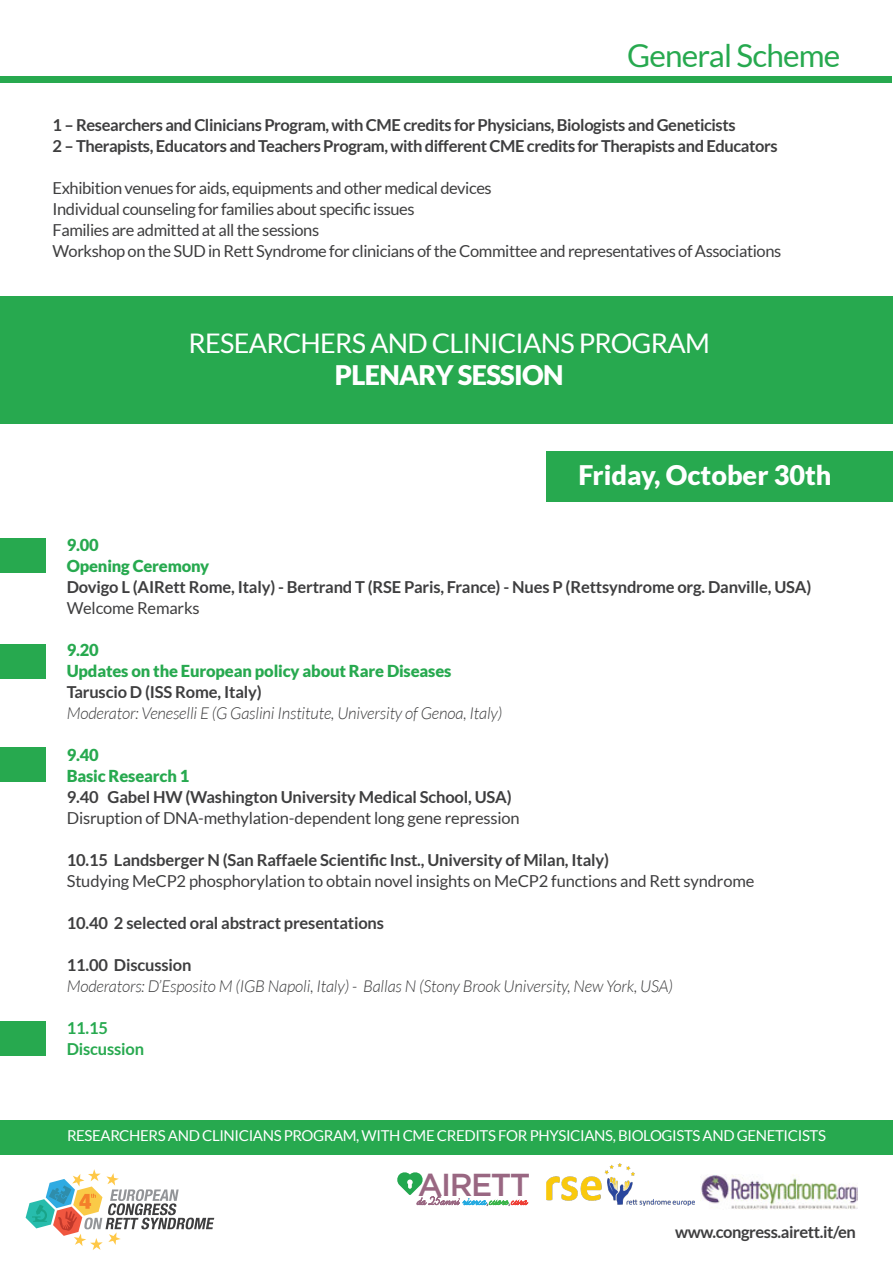
<style>
.page{position:relative;width:893px;height:1263px;background:#fff}
.page>*{position:absolute;margin:0;border:0;box-sizing:border-box;transform-origin:0 0}
.t1{font:500 31.8px "Gotham";letter-spacing:-.05em;color:#996782}
.t2{font:31.5px "Lato";letter-spacing:-.025em;color:#27a94f}
.t3{font:27px/32.4px "Lato";letter-spacing:-.025em;color:#fff;text-align:center}
.t4{font:900 27px "Lato";color:#fff}
.t5{font:16.5px/21px "Lato";letter-spacing:-.025em;color:#3e3e3f}
.t6{font:700 16.5px/21px "Lato";letter-spacing:-.025em;color:#3e3e3f}
.t7{font:italic 300 16.5px/21px "Lato";letter-spacing:-.01em;color:#3e3e3f}
.t8{font:700 16.5px/21px "Lato";letter-spacing:-.01em;color:#27a94f}
.t9{font:15px "Lato";letter-spacing:-.025em;color:#fff}
.s1{font-weight:900}
.s2{font-weight:900;color:#27a94f}
.s3{font-weight:400}
.s4{font-weight:900;font-style:normal;color:#27a94f}
.s5{font-weight:700;font-style:normal}
.s6{font-weight:700}
</style>
<div class="page">
<div style="left:0;top:1121px;width:893px;height:34px;background:#27a94f"></div>
<div style="left:0;top:76px;width:891px;height:6px;background:#27a94f"></div>
<div style="left:0;top:297px;width:893px;height:127px;background:#27a94f"></div>
<div style="left:547px;top:452px;width:346px;height:50px;background:#27a94f"></div>
<div style="left:0;top:538px;width:45px;height:35px;background:#27a94f"></div>
<div style="left:0;top:644px;width:45px;height:34px;background:#27a94f"></div>
<div style="left:0;top:747px;width:45px;height:35px;background:#27a94f"></div>
<div style="left:0;top:1021px;width:45px;height:35px;background:#27a94f"></div>
<svg style="left:26px;top:1169px;width:188px;height:81px"></svg>
<img style="left:700px;top:1174px;width:157px;height:35px">
<img style="left:546px;top:1163px;width:149px;height:43px">
<svg style="left:397px;top:1172px;width:132px;height:35px"></svg>
<p class="t2" style="left:627px;top:38px;width:215px">General Scheme</p>
<p class="t6" style="left:52px;top:114px;width:727px">1 – Researchers and Clinicians Program, with CME credits for Physicians, Biologists and Geneticists<br>2 – Therapists, Educators and Teachers Program, with different CME credits for Therapists and Educators</p>
<p class="t5" style="left:52px;top:177px;width:730px">Exhibition venues for aids, equipments and other medical devices<br>Individual counseling for families about specific issues<br>Families are admitted at all the sessions<br>Workshop on the SUD in Rett Syndrome for clinicians of the Committee and representatives of Associations</p>
<p class="t3" style="left:189px;top:327px;width:523px">RESEARCHERS AND CLINICIANS PROGRAM<br><span class="s1">PLENARY SESSION</span></p>
<p class="t4" style="left:578px;top:459px;width:255px">Friday, October 30th</p>
<p class="t6" style="left:67px;top:534px;width:746px"><span class="s2">9.00<br>Opening Ceremony<br></span>Dovigo L (AIRett Rome, Italy) - Bertrand T (RSE Paris, France) - Nues P (Rettsyndrome org. Danville, USA)<br><span class="s3">Welcome Remarks</span></p>
<p class="t7" style="left:67px;top:640px;width:437px"><span class="s4">9.20<br>Updates on the European policy about Rare Diseases </span><span class="s5">Taruscio D (ISS Rome, Italy)<br></span>Moderator: Veneselli E (G Gaslini Institute, University of Genoa, Italy)</p>
<p class="t5" style="left:67px;top:744px;width:455px"><span class="s2">9.40<br>Basic Research 1<br></span><span class="s6">9.40 Gabel HW (Washington University Medical School, USA)<br></span>Disruption of DNA-methylation-dependent long gene repression</p>
<p class="t5" style="left:67px;top:849px;width:689px"><span class="s6">10.15 Landsberger N (San Raffaele Scientific Inst., University of Milan, Italy)<br></span>Studying MeCP2 phosphorylation to obtain novel insights on MeCP2 functions and Rett syndrome</p>
<p class="t6" style="left:67px;top:912px;width:319px">10.40 2 selected oral abstract presentations</p>
<p class="t7" style="left:67px;top:955px;width:608px"><span class="s5">11.00 Discussion<br></span>Moderators: D’Esposito M (IGB Napoli, Italy) - Ballas N (Stony Brook University, New York, USA)</p>
<p class="t8" style="left:67px;top:1017px;width:79px">11.15<br>Discussion</p>
<p class="t9" style="left:67px;top:1128px;width:760px">RESEARCHERS AND CLINICIANS PROGRAM, WITH CME CREDITS FOR PHYSICIANS, BIOLOGISTS AND GENETICISTS</p>
<p class="t1" style="left:418px;top:1166px;width:114px">AIRETT</p>
<p class="t6" style="left:675px;top:1221px;width:182px">www.congress.airett.it/en</p>
</div>
